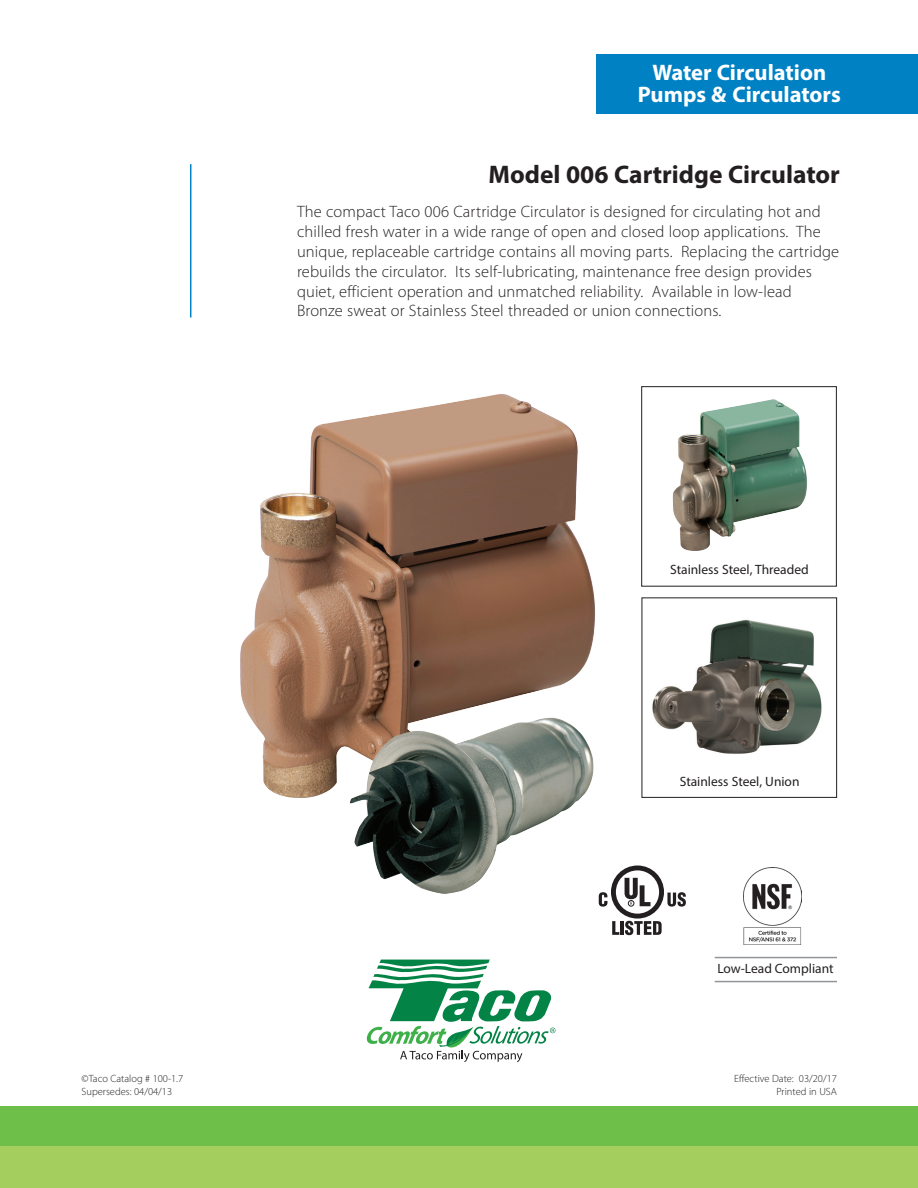
<style>
.page{position:relative;width:918px;height:1188px;background:#fff}
.page>*{position:absolute;margin:0;border:0;box-sizing:border-box;transform-origin:0 0}
.t1{font:700 25.5px "Myriad Pro";color:#231f20}
.t2{font:700 22.5px/22.5px "Myriad Pro";color:#fff;text-align:center}
.t3{font:300 16.5px/19.8px "Myriad Pro";letter-spacing:.01em;color:#231f20}
.t4{font:13.5px "Myriad Pro";color:#231f20}
.t5{font:300 10.5px/12.6px "Myriad Pro";color:#231f20}
</style>
<div class="page">
<hr style="left:190px;top:164px;width:1px;height:154px;background:#0081c4">
<div style="left:597px;top:54px;width:321px;height:59px;background:#0081c4"></div>
<img style="left:240px;top:394px;width:359px;height:510px">
<img style="left:652px;top:619px;width:170px;height:135px">
<div style="left:642px;top:597px;width:195px;height:201px;border:1px solid #231f20"></div>
<img style="left:672px;top:399px;width:135px;height:152px">
<div style="left:641px;top:386px;width:196px;height:201px;border:1px solid #231f20"></div>
<hr style="left:715px;top:957px;width:122px;height:1px;background:#939598">
<hr style="left:715px;top:981px;width:122px;height:1px;background:#939598">
<svg style="left:599px;top:866px;width:87px;height:69px"></svg>
<div style="left:0;top:1146px;width:918px;height:42px;background:#a4cf5e"></div>
<div style="left:0;top:1106px;width:918px;height:40px;background:#6ebe4a"></div>
<svg style="left:366px;top:960px;width:189px;height:102px"></svg>
<img style="left:744px;top:867px;width:58px;height:77px">
<h2 class="t2" style="left:638px;top:60px;width:205px">Water Circulation<br>Pumps &amp; Circulators</h2>
<h1 class="t1" style="left:488px;top:158px;width:353px">Model 006 Cartridge Circulator</h1>
<p class="t3" style="left:297px;top:202px;width:544px">The compact Taco 006 Cartridge Circulator is designed for circulating hot and chilled fresh water in a wide range of open and closed loop applications. The unique, replaceable cartridge contains all moving parts. Replacing the cartridge rebuilds the circulator. Its self-lubricating, maintenance free design provides quiet, efficient operation and unmatched reliability. Available in low-lead Bronze sweat or Stainless Steel threaded or union connections.</p>
<p class="t4" style="left:670px;top:562px;width:140px">Stainless Steel, Threaded</p>
<p class="t4" style="left:680px;top:773px;width:121px">Stainless Steel, Union</p>
<p class="t4" style="left:717px;top:960px;width:118px">Low-Lead Compliant</p>
<p class="t5" style="left:82px;top:1072px;width:103px">©Taco Catalog # 100-1.7<br>Supersedes: 04/04/13</p>
<p class="t5" style="left:734px;top:1072px;width:104px;text-align:right">Effective Date: 03/20/17<br>Printed in USA</p>
</div>
